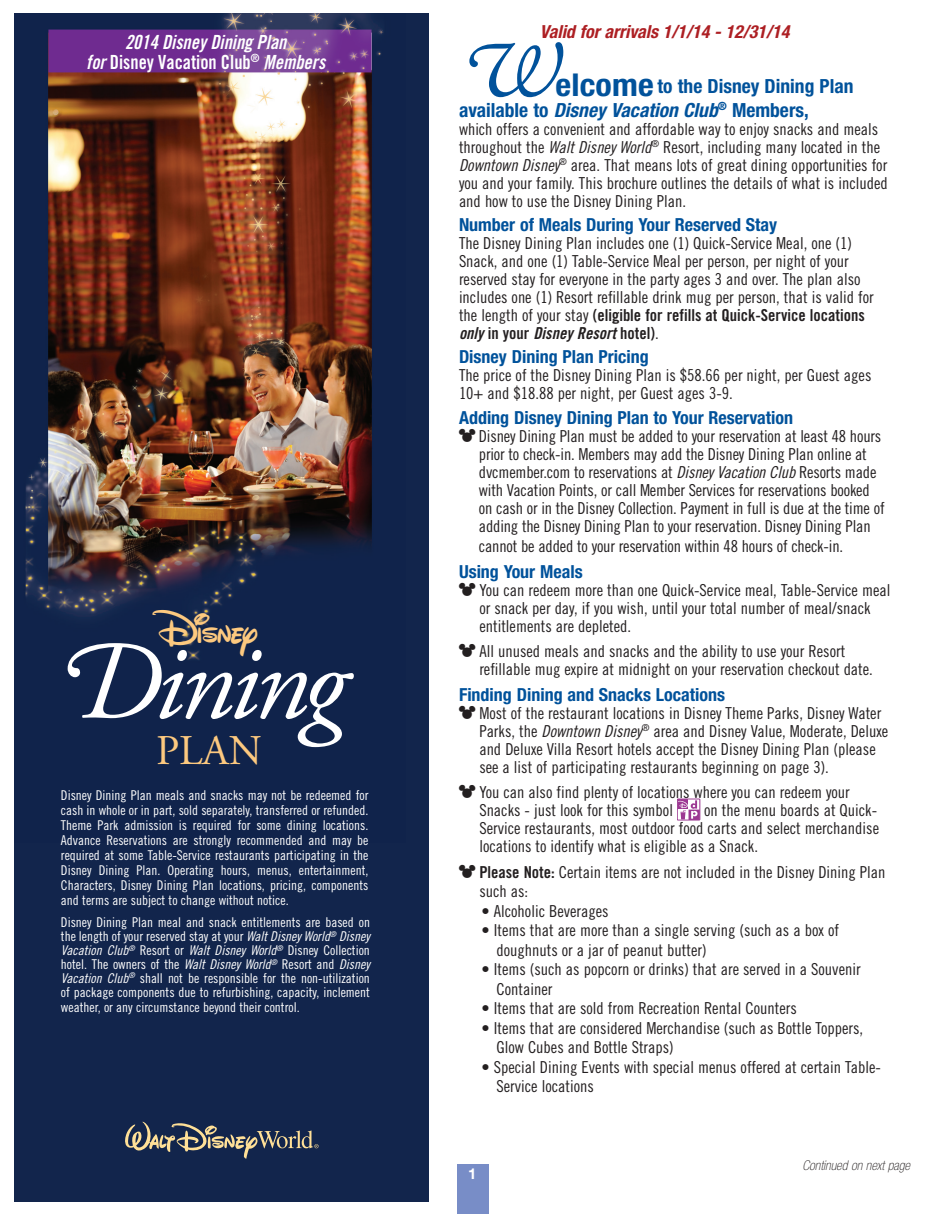
<style>
.page{position:relative;width:945px;height:1215px;background:#fff}
.page>*{position:absolute;margin:0;border:0;box-sizing:border-box;transform-origin:0 0}
.t1{font:italic 110.1px "Adobe Garamond Pro";letter-spacing:-.05em;color:#fff}
.t2{font:italic 79.5px "Adobe Garamond Pro";color:#01529b;scale:1.08 1}
.t3{font:45.75px "Walt Disney Scriptv 4.1";letter-spacing:-.04em;color:#fdc97f}
.t4{font:42.3px "Adobe Garamond Pro";color:#fdc97f}
.t5{font:700 condensed 19.5px/24px "Helvetica Neue";color:#01529b}
.t6{font:19.5px/19.5px "Trade Gothic Bold Cond Twenty Obl";color:#fff;text-align:center;scale:.95 1}
.t7{font:700 condensed 18px "Helvetica Neue";color:#01529b}
.t8{font:italic 700 condensed 18px "Helvetica Neue";color:#ad1f23}
.t9{font:16.5px/18px "Trade Gothic Cond Eighteen";color:#231f20}
.t10{font:700 15px "Helvetica Neue";color:#fff}
.t11{font:13.5px/15px "Trade Gothic Cond Eighteen";color:#fff;text-align:justify}
.t12{font:italic 100 condensed 13.5px "Helvetica Neue";color:#231f20}
.s1{font-family:"Trade Gothic Bold Cond Twenty"}
.s2{font-family:"Trade Gothic Cond Eighteen Obl"}
.s3{font-size:31.5px}
.s4{font-style:italic}
.s5{font-family:"Trade Gothic Bold Cond Twenty Obl"}
.s6{font-family:"Disney Ding 2"}
</style>
<div class="page">
<div style="left:457px;top:1164px;width:31px;height:50px;background:#788dc7"></div>
<div style="left:14px;top:13px;width:415px;height:1189px;background:#12254c"></div>
<img style="left:25px;top:14px;width:359px;height:646px">
<svg style="left:679px;top:801px;width:19px;height:17px"></svg>
<div style="left:677px;top:799px;width:23px;height:21px;border:1px solid #9c3892"></div>
<svg style="left:125px;top:1122px;width:194px;height:37px"></svg>
<p class="t6" style="left:86px;top:32px;width:253px">2014 Disney Dining Plan<br>for <span class="s1">Disney Vacation Club</span><sup>®</sup> Members</p>
<p class="t3" style="left:158px;top:599px;width:101px">Disney</p>
<p class="t1" style="left:53px;top:617px;width:294px">Dining</p>
<p class="t4" style="left:156px;top:725px;width:107px">PLAN</p>
<p class="t11" style="left:61px;top:787px;width:309px">Disney Dining Plan meals and snacks may not be redeemed for cash in whole or in part, sold separately, transferred or refunded.<br>Theme Park admission is required for some dining locations.<br>Advance Reservations are strongly recommended and may be required at some Table-Service restaurants participating in the Disney Dining Plan. Operating hours, menus, entertainment, Characters, Disney Dining Plan locations, pricing, components and terms are subject to change without notice.</p>
<p class="t11" style="left:61px;top:915px;width:311px;line-height:14.1px">Disney Dining Plan meal and snack entitlements are based on the length of your reserved stay at your <span class="s2">Walt Disney World</span><sup>®</sup> <span class="s2">Disney Vacation Club</span><sup>®</sup> Resort or <span class="s2">Walt Disney World</span><sup>®</sup> Disney Collection hotel. The owners of the <span class="s2">Walt Disney World</span><sup>®</sup> Resort and <span class="s2">Disney Vacation Club</span><sup>®</sup> shall not be responsible for the non-utilization of package components due to refurbishing, capacity, inclement weather, or any circumstance beyond their control.</p>
<p class="t8" style="left:540px;top:21px;width:251px">Valid for arrivals 1/1/14 - 12/31/14</p>
<p class="t2" style="left:459px;top:23px;width:94px">W</p>
<p class="t5" style="left:459px;top:74px;width:396px;text-indent:96px"><span class="s3">elcome</span> to the Disney Dining Plan available to <span class="s4">Disney Vacation Club</span><sup>®</sup> Members,</p>
<p class="t9" style="left:459px;top:120px;width:430px">which offers a convenient and affordable way to enjoy snacks and meals throughout the <span class="s2">Walt Disney World</span><sup>®</sup> Resort, including many located in the <span class="s2">Downtown Disney</span><sup>®</sup> area. That means lots of great dining opportunities for you and your family. This brochure outlines the details of what is included and how to use the Disney Dining Plan.</p>
<p class="t7" style="left:459px;top:213px;width:320px">Number of Meals During Your Reserved Stay</p>
<p class="t9" style="left:459px;top:234px;width:416px">The Disney Dining Plan includes one (1) Quick-Service Meal, one (1)<br>Snack, and one (1) Table-Service Meal per person, per night of your reserved stay for everyone in the party ages 3 and over. The plan also includes one (1) Resort refillable drink mug per person, that is valid for the length of your stay <span class="s1">(eligible for refills at Quick-Service locations </span><span class="s5">only</span> <span class="s1">in your</span> <span class="s5">Disney Resort</span> <span class="s1">hotel)</span>.</p>
<p class="t7" style="left:459px;top:346px;width:191px">Disney Dining Plan Pricing</p>
<p class="t9" style="left:459px;top:366px;width:414px">The price of the Disney Dining Plan is $58.66 per night, per Guest ages<br>10+ and $18.88 per night, per Guest ages 3-9.</p>
<p class="t7" style="left:459px;top:407px;width:336px">Adding Disney Dining Plan to Your Reservation</p>
<p class="t9" style="left:479px;top:427px;width:407px;text-indent:-20px"><span class="s6">E</span> Disney Dining Plan must be added to your reservation at least 48 hours prior to check-in. Members may add the Disney Dining Plan online at dvcmember.com to reservations at <span class="s2">Disney Vacation Club</span> Resorts made with Vacation Points, or call Member Services for reservations booked on cash or in the Disney Collection. Payment in full is due at the time of adding the Disney Dining Plan to your reservation. Disney Dining Plan</p>
<p class="t9" style="left:479px;top:537px;width:366px">cannot be added to your reservation within 48 hours of check-in.</p>
<p class="t7" style="left:459px;top:561px;width:125px">Using Your Meals</p>
<p class="t9" style="left:479px;top:581px;width:413px;text-indent:-20px"><span class="s6">E</span> You can redeem more than one Quick-Service meal, Table-Service meal or snack per day, if you wish, until your total number of meal/snack entitlements are depleted.</p>
<p class="t9" style="left:479px;top:642px;width:395px;text-indent:-20px"><span class="s6">E</span> All unused meals and snacks and the ability to use your Resort refillable mug expire at midnight on your reservation checkout date.</p>
<p class="t7" style="left:459px;top:684px;width:268px">Finding Dining and Snacks Locations</p>
<p class="t9" style="left:479px;top:704px;width:410px;text-indent:-20px"><span class="s6">E</span> Most of the restaurant locations in Disney Theme Parks, Disney Water Parks, the <span class="s2">Downtown Disney</span><sup>®</sup> area and Disney Value, Moderate, Deluxe and Deluxe Villa Resort hotels accept the Disney Dining Plan (please see a list of participating restaurants beginning on page 3).</p>
<p class="t9" style="left:479px;top:783px;width:372px;text-indent:-20px"><span class="s6">E</span> You can also find plenty of locations where you can redeem your<br>Snacks - just look for this symbol</p>
<p class="t9" style="left:479px;top:801px;width:401px;text-align:justify;text-indent:225px">on the menu boards at Quick-Service restaurants, most outdoor food carts and select merchandise locations to identify what is eligible as a Snack.</p>
<p class="t9" style="left:479px;top:862px;width:408px;line-height:19.5px;text-indent:-20px"><span class="s6">E</span> <span class="s1">Please Note:</span> Certain items are not included in the Disney Dining Plan such as:</p>
<p class="t9" style="left:482px;top:902px;width:129px">• Alcoholic Beverages</p>
<p class="t9" style="left:496px;top:921px;width:344px;line-height:19.5px;text-indent:-15px">• Items that are more than a single serving (such as a box of doughnuts or a jar of peanut butter)</p>
<p class="t9" style="left:496px;top:960px;width:366px;line-height:19.5px;text-indent:-15px">• Items (such as popcorn or drinks) that are served in a Souvenir<br>Container</p>
<p class="t9" style="left:482px;top:999px;width:317px">• Items that are sold from Recreation Rental Counters</p>
<p class="t9" style="left:496px;top:1018px;width:368px;line-height:19.5px;text-indent:-15px">• Items that are considered Merchandise (such as Bottle Toppers,<br>Glow Cubes and Bottle Straps)</p>
<p class="t9" style="left:496px;top:1057px;width:386px;line-height:19.5px;text-indent:-15px">• Special Dining Events with special menus offered at certain Table-<br>Service locations</p>
<p class="t10" style="left:468px;top:1160px;width:10px">1</p>
<p class="t12" style="left:802px;top:1158px;width:109px">Continued on next page</p>
</div>
